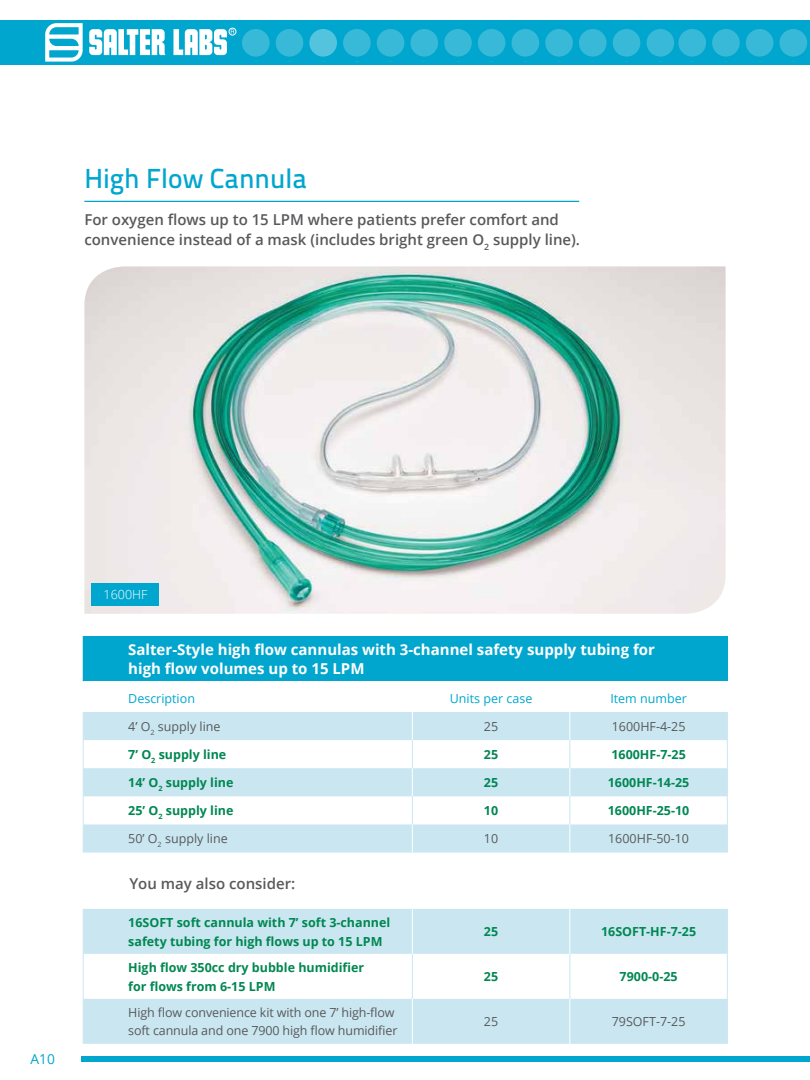
<style>
.page{position:relative;width:810px;height:1080px;background:#fff}
.page>*{position:absolute;margin:0;border:0;box-sizing:border-box;transform-origin:0 0}
.t1{font:500 27.5px "Titillium Text 22 L";color:#00a6ce}
.t2{font:600 15px/20px "Open Sans";color:#58595b}
.t3{font:700 15px/18.8px "Open Sans";color:#fff}
.t4{font:13.75px "Open Sans";color:#00a6ce}
.t5{font:700 12.5px/18.8px "Open Sans";color:#008752}
.t6{font:12.5px/17.5px "Open Sans";letter-spacing:-.01em;color:#58595b}
.t7{font:12.5px "Open Sans";color:#00a6ce}
.t8{font:300 12.5px "Open Sans";color:#fff}
</style>
<div class="page">
<div style="left:0;top:20px;width:810px;height:45px;background:#00a6ce"></div>
<div style="left:81px;top:1056px;width:729px;height:5px;background:#00a6ce"></div>
<div style="left:229px;top:28px;width:7px;height:7px;border:1px solid #fff;border-radius:50%"></div>
<svg style="left:45px;top:23px;width:38px;height:39px"></svg>
<svg style="left:89px;top:29px;width:145px;height:26px"></svg>
<div style="left:678px;top:29px;width:28px;height:28px;background:#38b9d8;border-radius:50%"></div>
<div style="left:712px;top:29px;width:28px;height:28px;background:#38b9d8;border-radius:50%"></div>
<div style="left:746px;top:29px;width:27px;height:28px;background:#38b9d8;border-radius:50%"></div>
<div style="left:780px;top:29px;width:27px;height:28px;background:#38b9d8;border-radius:50%"></div>
<div style="left:242px;top:29px;width:28px;height:28px;background:#38b9d8;border-radius:50%"></div>
<div style="left:276px;top:29px;width:27px;height:28px;background:#38b9d8;border-radius:50%"></div>
<div style="left:309px;top:29px;width:28px;height:28px;background:#54c3de;border-radius:50%"></div>
<div style="left:343px;top:29px;width:28px;height:28px;background:#38b9d8;border-radius:50%"></div>
<div style="left:377px;top:29px;width:27px;height:28px;background:#38b9d8;border-radius:50%"></div>
<div style="left:410px;top:29px;width:28px;height:28px;background:#38b9d8;border-radius:50%"></div>
<div style="left:444px;top:29px;width:28px;height:28px;background:#38b9d8;border-radius:50%"></div>
<div style="left:478px;top:29px;width:27px;height:28px;background:#38b9d8;border-radius:50%"></div>
<div style="left:512px;top:29px;width:27px;height:28px;background:#38b9d8;border-radius:50%"></div>
<div style="left:545px;top:29px;width:28px;height:28px;background:#38b9d8;border-radius:50%"></div>
<div style="left:579px;top:29px;width:28px;height:28px;background:#38b9d8;border-radius:50%"></div>
<div style="left:613px;top:29px;width:27px;height:28px;background:#38b9d8;border-radius:50%"></div>
<div style="left:647px;top:29px;width:27px;height:28px;background:#38b9d8;border-radius:50%"></div>
<div style="left:83px;top:636px;width:644px;height:45px;background:#00a6ce"></div>
<svg style="left:83px;top:712px;width:644px;height:332px;fill:#cae7f1"></svg>
<svg style="left:83px;top:712px;width:1px;height:141px"></svg>
<svg style="left:727px;top:712px;width:1px;height:141px"></svg>
<svg style="left:412px;top:712px;width:1px;height:141px"></svg>
<svg style="left:570px;top:712px;width:1px;height:141px"></svg>
<hr style="left:412px;top:909px;width:1px;height:45px;background:#fff">
<hr style="left:570px;top:909px;width:1px;height:45px;background:#fff">
<hr style="left:412px;top:999px;width:1px;height:45px;background:#fff">
<hr style="left:570px;top:999px;width:1px;height:45px;background:#fff">
<hr style="left:412px;top:954px;width:1px;height:45px;background:#cae7f1">
<hr style="left:570px;top:954px;width:1px;height:45px;background:#cae7f1">
<hr style="left:83px;top:909px;width:1px;height:45px;background:#cae7f1">
<hr style="left:727px;top:909px;width:1px;height:45px;background:#cae7f1">
<hr style="left:83px;top:954px;width:1px;height:45px;background:#cae7f1">
<hr style="left:727px;top:954px;width:1px;height:45px;background:#cae7f1">
<hr style="left:83px;top:999px;width:1px;height:45px;background:#cae7f1">
<hr style="left:727px;top:999px;width:1px;height:45px;background:#cae7f1">
<hr style="left:84px;top:201px;width:495px;height:1px;background:#00a6ce">
<img style="left:84px;top:266px;width:642px;height:348px">
<div style="left:92px;top:583px;width:67px;height:23px;background:#00a6ce"></div>
<p class="t1" style="left:84px;top:157px;width:224px">High Flow Cannula</p>
<p class="t2" style="left:84px;top:209px;width:497px">For oxygen flows up to 15 LPM where patients prefer comfort and convenience instead of a mask (includes bright green O<sub>2</sub> supply line).</p>
<p class="t4" style="left:30px;top:1050px;width:26px">A10</p>
<p class="t8" style="left:104px;top:586px;width:45px">1600HF</p>
<p class="t3" style="left:128px;top:640px;width:528px">Salter-Style high flow cannulas with 3-channel safety supply tubing for high flow volumes up to 15 LPM</p>
<p class="t7" style="left:128px;top:690px;width:68px">Description</p>
<p class="t7" style="left:450px;top:690px;width:84px">Units per case</p>
<p class="t7" style="left:610px;top:690px;width:78px">Item number</p>
<p class="t6" style="left:128px;top:717px;width:94px">4’ O<sub>2</sub> supply line</p>
<p class="t6" style="left:484px;top:717px;width:16px">25</p>
<p class="t6" style="left:612px;top:717px;width:75px">1600HF-4-25</p>
<p class="t5" style="left:128px;top:745px;width:100px">7’ O<sub>2</sub> supply line</p>
<p class="t5" style="left:484px;top:745px;width:16px">25</p>
<p class="t5" style="left:611px;top:745px;width:76px">1600HF-7-25</p>
<p class="t5" style="left:128px;top:773px;width:107px">14’ O<sub>2</sub> supply line</p>
<p class="t5" style="left:484px;top:773px;width:16px">25</p>
<p class="t5" style="left:608px;top:773px;width:83px">1600HF-14-25</p>
<p class="t5" style="left:128px;top:801px;width:107px">25’ O<sub>2</sub> supply line</p>
<p class="t5" style="left:484px;top:801px;width:16px">10</p>
<p class="t5" style="left:608px;top:801px;width:83px">1600HF-25-10</p>
<p class="t6" style="left:128px;top:830px;width:101px">50’ O<sub>2</sub> supply line</p>
<p class="t6" style="left:484px;top:830px;width:16px">10</p>
<p class="t6" style="left:608px;top:830px;width:82px">1600HF-50-10</p>
<p class="t2" style="left:129px;top:873px;width:167px">You may also consider:</p>
<p class="t5" style="left:128px;top:913px;width:264px">16SOFT soft cannula with 7’ soft 3-channel safety tubing for high flows up to 15 LPM</p>
<p class="t5" style="left:484px;top:922px;width:16px">25</p>
<p class="t5" style="left:601px;top:922px;width:97px">16SOFT-HF-7-25</p>
<p class="t5" style="left:128px;top:958px;width:238px">High flow 350cc dry bubble humidifier for flows from 6-15 LPM</p>
<p class="t5" style="left:484px;top:967px;width:16px">25</p>
<p class="t5" style="left:620px;top:967px;width:60px">7900-0-25</p>
<p class="t6" style="left:128px;top:1004px;width:271px">High flow convenience kit with one 7’ high-flow soft cannula and one 7900 high flow humidifier</p>
<p class="t6" style="left:484px;top:1013px;width:16px">25</p>
<p class="t6" style="left:612px;top:1013px;width:75px">79SOFT-7-25</p>
</div>
